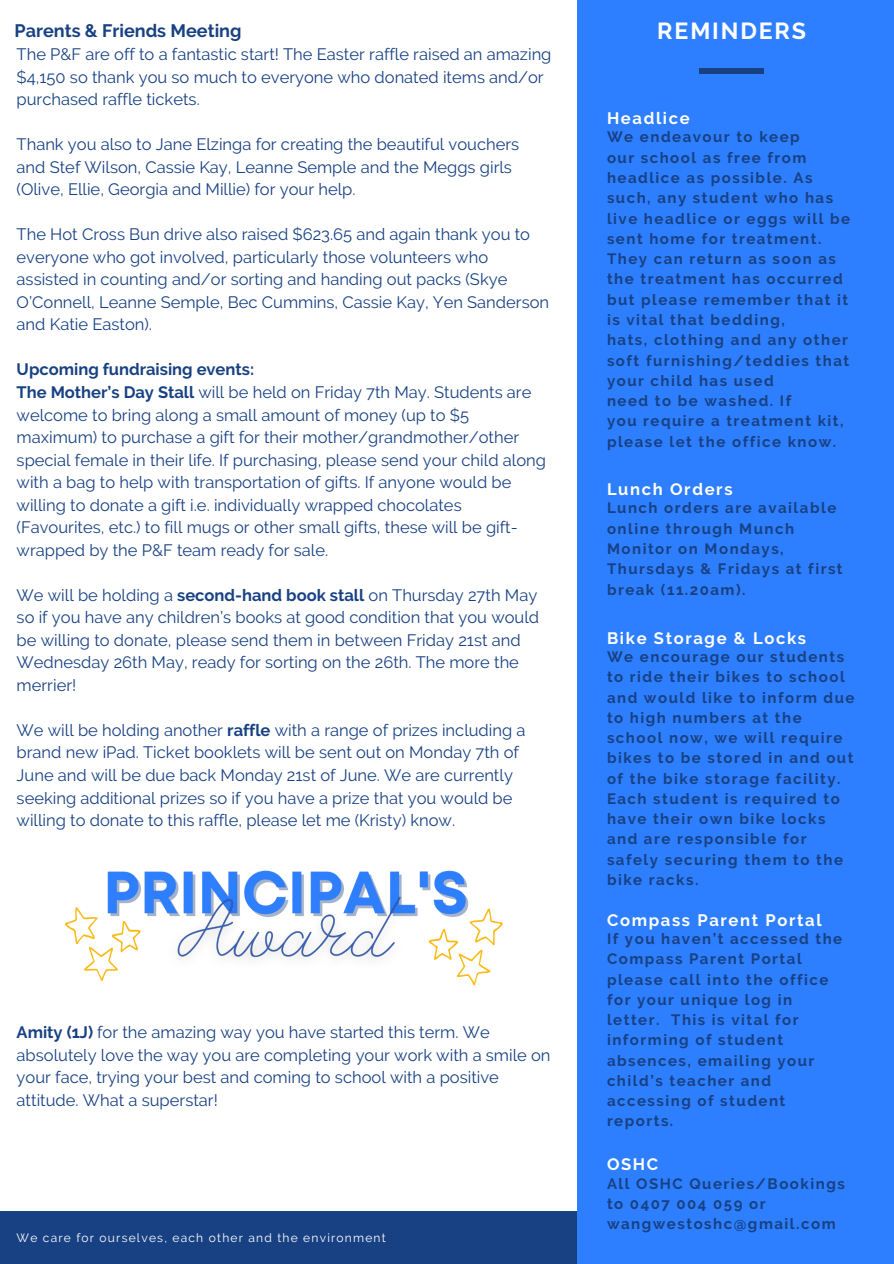
<style>
.page{position:relative;width:894px;height:1264px;background:#fff}
.page>*{position:absolute;margin:0;border:0;box-sizing:border-box;transform-origin:0 0}
.t1{font:700 23.25px "Raleway";letter-spacing:.08em;color:#fff}
.t2{font:700 18px "Raleway";color:#184183}
.t3{font:16.5px/22.5px "Raleway";color:#184183}
.t4{font:700 16.5px "Raleway";letter-spacing:.1em;color:#fff}
.t5{font:700 16.5px "Raleway";color:#184183}
.t6{font:700 15px/20.2px "Raleway";letter-spacing:.1em;color:#184183}
.t7{font:12px "Raleway";letter-spacing:.1em;color:#fff}
.s1{font-weight:700}
</style>
<div class="page">
<div style="left:0;top:1210px;width:651px;height:53px;background:#184183"></div>
<div style="left:577px;top:0;width:316px;height:1263px;background:#2e7fff"></div>
<div style="left:699px;top:68px;width:64px;height:6px;background:#184183"></div>
<svg style="left:428px;top:908px;width:75px;height:78px"></svg>
<img style="left:107px;top:870px;width:363px;height:56px">
<img style="left:160px;top:880px;width:257px;height:79px">
<svg style="left:65px;top:905px;width:77px;height:77px"></svg>
<p class="t2" style="left:15px;top:20px;width:228px">Parents &amp; Friends Meeting</p>
<p class="t3" style="left:17px;top:43px;width:536px">The P&amp;F are off to a fantastic start! The Easter raffle raised an amazing $4,150 so thank you so much to everyone who donated items and/or purchased raffle tickets.</p>
<p class="t3" style="left:17px;top:133px;width:504px">Thank you also to Jane Elzinga for creating the beautiful vouchers and Stef Wilson, Cassie Kay, Leanne Semple and the Meggs girls (Olive, Ellie, Georgia and Millie) for your help.</p>
<p class="t3" style="left:17px;top:223px;width:534px">The Hot Cross Bun drive also raised $623.65 and again thank you to everyone who got involved, particularly those volunteers who assisted in counting and/or sorting and handing out packs (Skye O’Connell, Leanne Semple, Bec Cummins, Cassie Kay, Yen Sanderson and Katie Easton).</p>
<p class="t5" style="left:17px;top:360px;width:239px">Upcoming fundraising events:</p>
<p class="t3" style="left:17px;top:381px;width:530px"><span class="s1">The Mother’s Day Stall</span> will be held on Friday 7th May. Students are welcome to bring along a small amount of money (up to $5 maximum) to purchase a gift for their mother/grandmother/other special female in their life. If purchasing, please send your child along with a bag to help with transportation of gifts. If anyone would be willing to donate a gift i.e. individually wrapped chocolates (Favourites, etc.) to fill mugs or other small gifts, these will be gift&shy;wrapped by the P&amp;F team ready for sale.</p>
<p class="t3" style="left:17px;top:583px;width:524px">We will be holding a <span class="s1">second-hand book stall</span> on Thursday 27th May so if you have any children’s books at good condition that you would be willing to donate, please send them in between Friday 21st and Wednesday 26th May, ready for sorting on the 26th. The more the merrier!</p>
<p class="t3" style="left:17px;top:718px;width:510px">We will be holding another <span class="s1">raffle</span> with a range of prizes including a brand new iPad. Ticket booklets will be sent out on Monday 7th of June and will be due back Monday 21st of June. We are currently seeking additional prizes so if you have a prize that you would be willing to donate to this raffle, please let me (Kristy) know.</p>
<p class="t3" style="left:17px;top:1021px;width:535px"><span class="s1">Amity (1J)</span> for the amazing way you have started this term. We absolutely love the way you are completing your work with a smile on your face, trying your best and coming to school with a positive attitude. What a superstar!</p>
<p class="t7" style="left:17px;top:1230px;width:370px">We care for ourselves, each other and the environment</p>
<p class="t1" style="left:657px;top:17px;width:150px">REMINDERS</p>
<p class="t4" style="left:606px;top:109px;width:84px">Headlice</p>
<p class="t6" style="left:606px;top:127px;width:194px">We endeavour to keep</p>
<p class="t6" style="left:606px;top:147px;width:245px">our school as free from headlice as possible. As such, any student who has live headlice or eggs will be sent home for treatment.<br>They can return as soon as</p>
<p class="t6" style="left:606px;top:269px;width:243px">the treatment has occurred but please remember that it is vital that bedding,</p>
<p class="t6" style="left:606px;top:330px;width:244px;text-align:justify">hats, clothing and any other soft furnishing/teddies that your child has used</p>
<p class="t6" style="left:606px;top:390px;width:186px">need to be washed. If</p>
<p class="t6" style="left:606px;top:411px;width:238px">you require a treatment kit, please let the office know.</p>
<p class="t4" style="left:606px;top:479px;width:127px">Lunch Orders</p>
<p class="t6" style="left:606px;top:498px;width:237px">Lunch orders are available online through Munch<br>Monitor on Mondays,<br>Thursdays &amp; Fridays at first break (11.20am).</p>
<p class="t4" style="left:606px;top:628px;width:200px">Bike Storage &amp; Locks</p>
<p class="t6" style="left:606px;top:646px;width:239px">We encourage our students to ride their bikes to school</p>
<p class="t6" style="left:606px;top:687px;width:249px">and would like to inform due to high numbers at the school now, we will require</p>
<p class="t6" style="left:606px;top:748px;width:248px">bikes to be stored in and out of the bike storage facility.<br>Each student is required to have their own bike locks and are responsible for safely securing them to the bike racks.</p>
<p class="t4" style="left:606px;top:910px;width:216px">Compass Parent Portal</p>
<p class="t6" style="left:606px;top:928px;width:237px">If you haven’t accessed the<br>Compass Parent Portal please call into the office for your unique log in letter. This is vital for informing of student absences, emailing your child’s teacher and accessing of student reports.</p>
<p class="t4" style="left:606px;top:1154px;width:53px">OSHC</p>
<p class="t6" style="left:606px;top:1173px;width:239px">All OSHC Queries/Bookings to 0407 004 059 or wangwestoshc@gmail.com</p>
</div>
